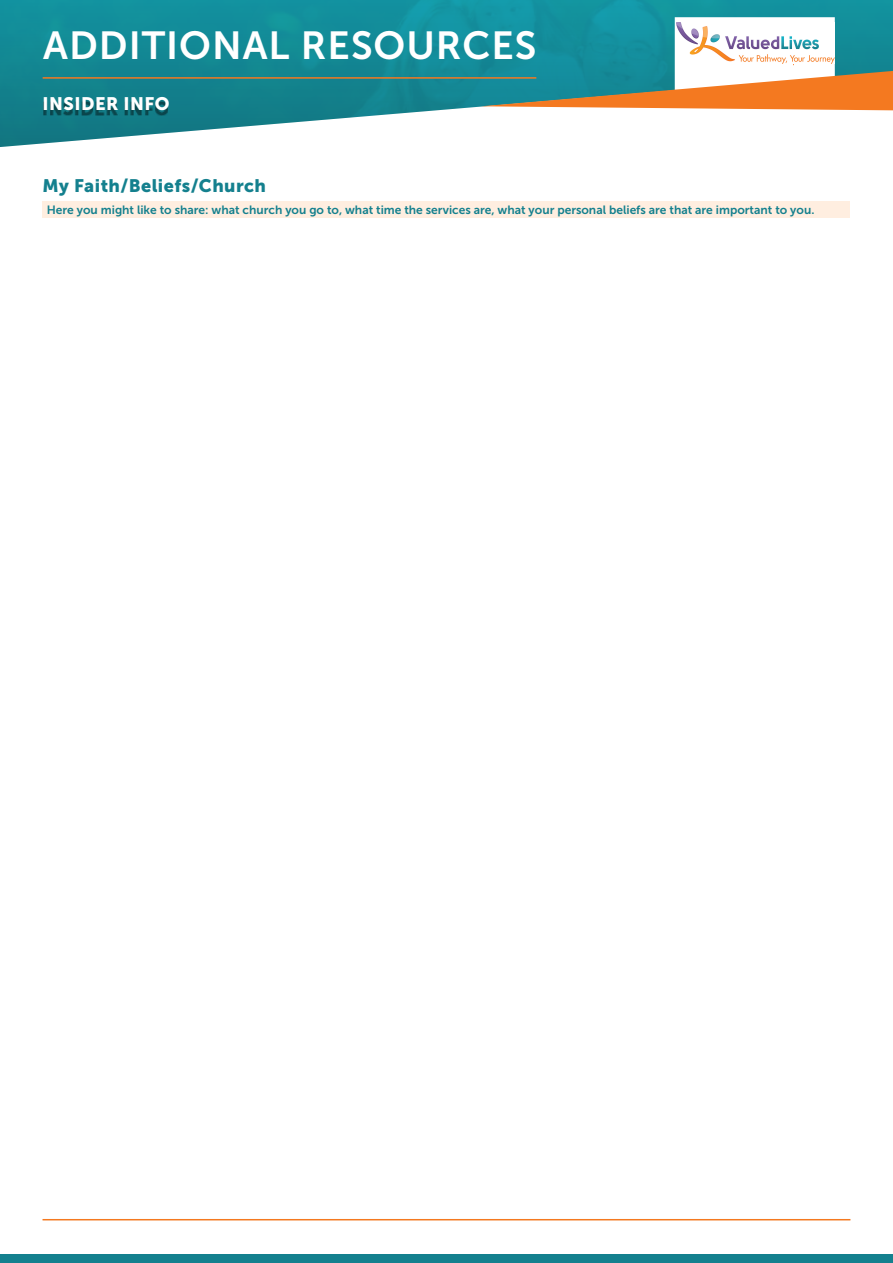
<style>
.page{position:relative;width:893px;height:1263px;background:#fff}
.page>*{position:absolute;margin:0;border:0;box-sizing:border-box;transform-origin:0 0}
.t1{font:39px "Museo Sans 700";letter-spacing:.025em;color:#fff}
.t2{font:18px "Museo Sans 900";letter-spacing:.025em;color:#14808e}
.t3{font:18px "Museo Sans 900";letter-spacing:.025em;color:#fff}
.t4{font:12px "Museo Sans 700";color:#14808e}
</style>
<div class="page">
<img style="left:0;top:0;width:893px;height:147px">
<svg style="left:481px;top:17px;width:412px;height:94px"></svg>
<div style="left:43px;top:100px;width:125px;height:16px;background:#000;opacity:.45"></div>
<hr style="left:43px;top:77px;width:493px;height:2px;background:#f47920">
<div style="left:0;top:1254px;width:893px;height:9px;background:#14808e"></div>
<hr style="left:43px;top:1219px;width:807px;height:1px;background:#f47920">
<div style="left:43px;top:201px;width:807px;height:17px;background:#ffeee0"></div>
<img style="left:677px;top:23px;width:157px;height:40px">
<h1 class="t1" style="left:43px;top:24px;width:494px">ADDITIONAL RESOURCES</h1>
<h2 class="t3" style="left:43px;top:94px;width:128px">INSIDER INFO</h2>
<h2 class="t2" style="left:43px;top:176px;width:225px">My Faith/Beliefs/Church</h2>
<p class="t4" style="left:47px;top:203px;width:769px">Here you might like to share: what church you go to, what time the services are, what your personal beliefs are that are important to you.</p>
</div>
